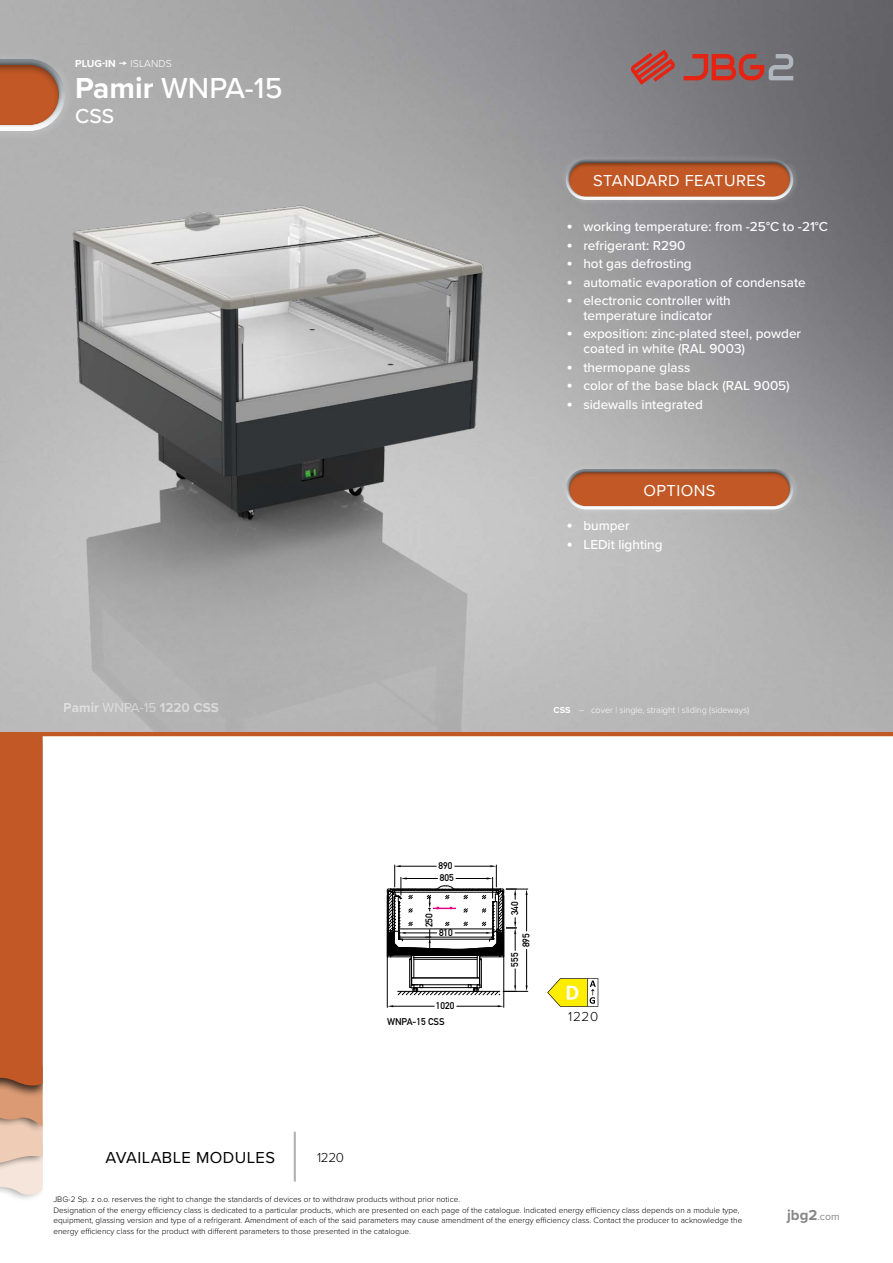
<style>
.page{position:relative;width:893px;height:1263px;background:#fff}
.page>*{position:absolute;margin:0;border:0;box-sizing:border-box;transform-origin:0 0}
.t1{font:500 30px "Proxima Nova";color:#fff}
.t2{font:500 21px "Proxima Nova";color:#fff}
.t3{font:16.5px "Proxima Nova";letter-spacing:.025em;color:#fff}
.t4{font:16.5px "Proxima Nova";letter-spacing:.025em;color:#000}
.t5{font:700 15px "Proxima Nova";color:#878787}
.t6{font:500 13.5px/15px "Proxima Nova";color:#fff;text-align:center}
.t7{font:700 13.5px "Proxima Nova";color:#fff}
.t8{font:300 13.5px "Proxima Nova";letter-spacing:.01em;color:#000}
.t9{font:700 10.5px "Proxima Nova";color:#fff}
.t10{font:300 10.5px "Proxima Nova";color:#fff}
.t11{font:9.6px "DIN Mittelschrift Std";color:#000}
.t12{font:300 9px "Proxima Nova";color:#fff}
.t13{font:300 8.25px/10.5px "Proxima Nova";color:#000}
.s1{font-weight:700}
.s2{font-size:18px}
.s3{font-weight:400}
.s4{font-weight:400;font-size:10.5px}
</style>
<div class="page">
<img style="left:0;top:0;width:893px;height:732px">
<hr style="left:294px;top:1132px;width:2px;height:49px;background:#b3b2b2">
<div style="left:560px;top:153px;width:227px;height:44px;background:#fff;opacity:.25"></div>
<div style="left:569px;top:159px;width:231px;height:47px;background:#fff;opacity:.2"></div>
<div style="left:566px;top:159px;width:227px;height:41px;background:#fafafb;border-radius:20px"></div>
<div style="left:568px;top:160px;width:223px;height:37px;background:#000;opacity:.36"></div>
<div style="left:569px;top:162px;width:223px;height:36px;background:#000;opacity:.35"></div>
<svg style="left:0;top:736px;width:43px;height:463px;background:#c87247"></svg>
<div style="left:0;top:49px;width:55px;height:77px;background:#b0b0b0"></div>
<div style="left:0;top:59px;width:76px;height:81px;background:#b0b0b0"></div>
<svg style="left:0;top:59px;width:65px;height:72px"></svg>
<div style="left:0;top:64px;width:60px;height:63px;background:#000;opacity:.35"></div>
<hr style="left:0;top:732px;width:893px;height:4px;background:#c15826">
<hr style="left:503px;top:896px;width:1px;height:111px;background:#000">
<hr style="left:387px;top:896px;width:1px;height:111px;background:#000">
<hr style="left:457px;top:1006px;width:41px;height:1px;background:#000">
<hr style="left:393px;top:1006px;width:41px;height:1px;background:#000">
<svg style="left:387px;top:865px;width:141px;height:130px"></svg>
<img style="left:0;top:131px;width:627px;height:601px">
<svg style="left:631px;top:50px;width:44px;height:34px"></svg>
<svg style="left:684px;top:54px;width:109px;height:26px;background:#9e5f5d"></svg>
<svg style="left:547px;top:978px;width:51px;height:29px"></svg>
<div style="left:560px;top:463px;width:227px;height:44px;background:#fff;opacity:.25"></div>
<div style="left:569px;top:469px;width:231px;height:47px;background:#fff;opacity:.2"></div>
<svg style="left:566px;top:469px;width:227px;height:40px"></svg>
<div style="left:568px;top:470px;width:223px;height:37px;background:#000;opacity:.36"></div>
<div style="left:569px;top:472px;width:223px;height:36px;background:#000;opacity:.35"></div>
<svg style="left:119px;top:62px;width:8px;height:4px"></svg>
<p class="t9" style="left:75px;top:56px;width:42px">PLUG-IN</p>
<p class="t10" style="left:131px;top:56px;width:43px">ISLANDS</p>
<h1 class="t1" style="left:75px;top:66px;width:209px"><span class="s1">Pamir</span> WNPA-15</h1>
<h2 class="t2" style="left:75px;top:101px;width:41px">CSS</h2>
<h3 class="t3" style="left:593px;top:168px;width:174px">STANDARD FEATURES</h3>
<h3 class="t6" style="left:566px;top:219px;width:263px"><span class="s2">•</span> working temperature: from -25°C to -21°C</h3>
<h3 class="t6" style="left:566px;top:237px;width:120px"><span class="s2">•</span> refrigerant: R290</h3>
<h3 class="t6" style="left:566px;top:256px;width:127px"><span class="s2">•</span> hot gas defrosting</h3>
<h3 class="t6" style="left:566px;top:274px;width:241px"><span class="s2">•</span> automatic evaporation of condensate</h3>
<h3 class="t6" style="left:566px;top:293px;width:166px"><span class="s2">•</span> electronic controller with temperature indicator</h3>
<h3 class="t6" style="left:583px;top:326px;width:219px;text-align:left;text-indent:-17px"><span class="s2">•</span> exposition: zinc-plated steel, powder coated in white (RAL 9003)</h3>
<h3 class="t6" style="left:566px;top:359px;width:125px"><span class="s2">•</span> thermopane glass</h3>
<h3 class="t6" style="left:566px;top:378px;width:225px"><span class="s2">•</span> color of the base black (RAL 9005)</h3>
<h3 class="t6" style="left:566px;top:396px;width:138px"><span class="s2">•</span> sidewalls integrated</h3>
<h3 class="t3" style="left:643px;top:478px;width:74px">OPTIONS</h3>
<h3 class="t6" style="left:566px;top:518px;width:65px"><span class="s2">•</span> bumper</h3>
<h3 class="t6" style="left:566px;top:536px;width:98px"><span class="s2">•</span> LEDit lighting</h3>
<h3 class="t7" style="left:64px;top:698px;width:157px">Pamir <span class="s3">WNPA-15</span> 1220 CSS</h3>
<p class="t12" style="left:554px;top:703px;width:197px"><span class="s1">CSS</span> – cover | single, straight | sliding (sideways)</p>
<p class="t11" style="left:439px;top:860px;width:15px">890</p>
<p class="t11" style="left:440px;top:872px;width:15px">805</p>
<p class="t11" style="left:424px;top:927px;width:15px;rotate:-90deg">250</p>
<p class="t11" style="left:439px;top:927px;width:15px">810</p>
<p class="t11" style="left:436px;top:1000px;width:20px">1020</p>
<p class="t11" style="left:387px;top:1015px;width:59px">WNPA-15 CSS</p>
<p class="t11" style="left:509px;top:915px;width:15px;rotate:-90deg">340</p>
<p class="t11" style="left:520px;top:947px;width:15px;rotate:-90deg">895</p>
<p class="t11" style="left:509px;top:967px;width:15px;rotate:-90deg">555</p>
<h3 class="t8" style="left:568px;top:1006px;width:32px">1220</h3>
<h3 class="t4" style="left:105px;top:1145px;width:171px">AVAILABLE MODULES</h3>
<h3 class="t8" style="left:317px;top:1147px;width:28px">1220</h3>
<p class="t13" style="left:53px;top:1194px;width:690px">JBG-2 Sp. z o.o. reserves the right to change the standards of devices or to withdraw products without prior notice.<br>Designation of the energy efficiency class is dedicated to a particular products, which are presented on each page of the catalogue. Indicated energy efficiency class depends on a module type, equipment, glassing version and type of a refrigerant. Amendment of each of the said parameters may cause amendment of the energy efficiency class. Contact the producer to acknowledge the energy efficiency class for the product with different parameters to those presented in the catalogue.</p>
<h3 class="t5" style="left:787px;top:1204px;width:54px">jbg2<span class="s4">.com</span></h3>
</div>
